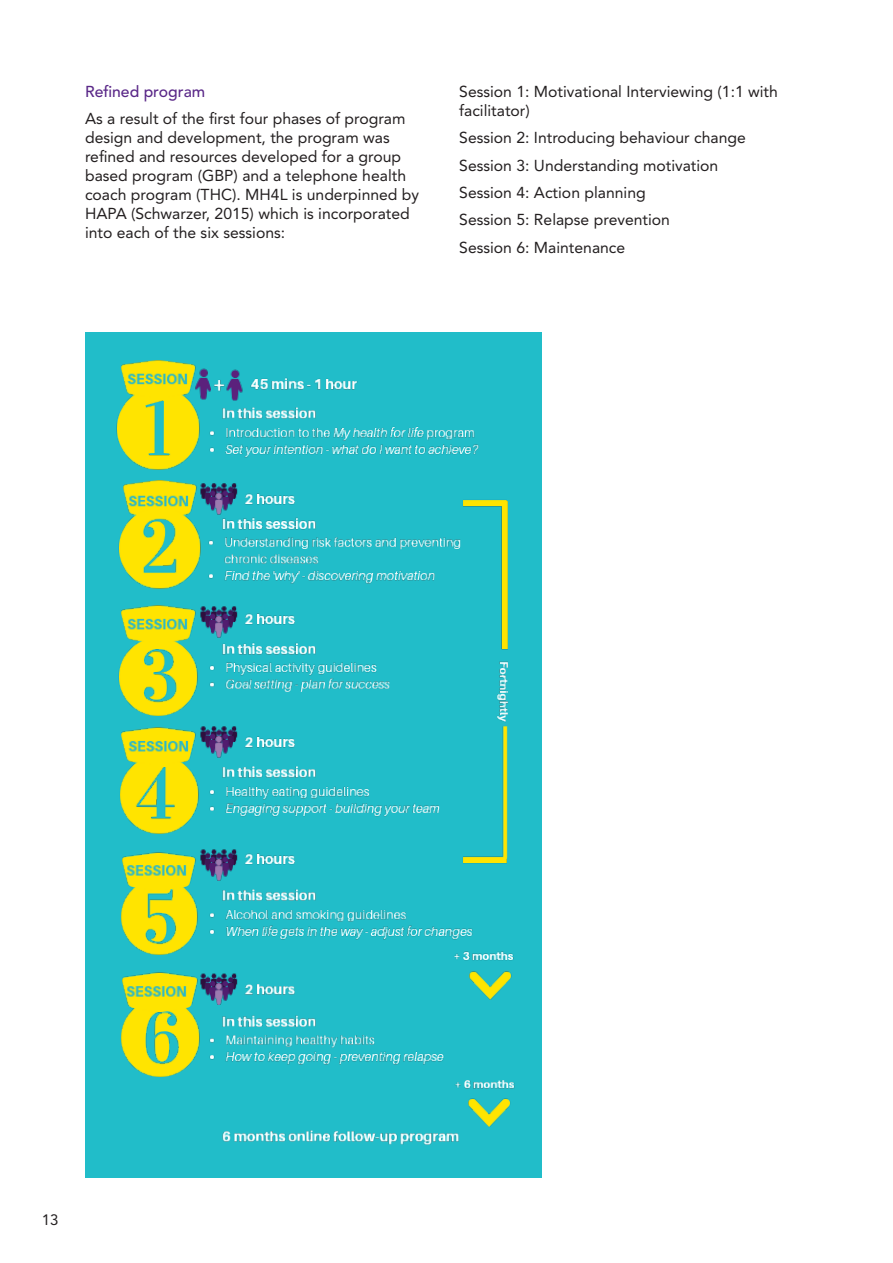
<style>
.page{position:relative;width:893px;height:1263px;background:#fff}
.page>*{position:absolute;margin:0;border:0;box-sizing:border-box;transform-origin:0 0}
.t1{font:15.75px/18.9px "Avenir LT Std";color:#231f20}
.t2{font:500 15.75px "Avenir LT Std";color:#5a2888}
.t3{font:15px "Avenir LT Std";color:#231f20}
</style>
<div class="page">
<div style="left:85px;top:332px;width:456px;height:846px;background:#21bdc9"></div>
<img style="left:116px;top:360px;width:399px;height:785px">
<p class="t2" style="left:85px;top:82px;width:122px">Refined program</p>
<p class="t1" style="left:85px;top:110px;width:336px">As a result of the first four phases of program design and development, the program was refined and resources developed for a group based program (GBP) and a telephone health coach program (THC). MH4L is underpinned by HAPA (Schwarzer, 2015) which is incorporated into each of the six sessions:</p>
<p class="t1" style="left:459px;top:82px;width:320px">Session 1: Motivational Interviewing (1:1 with facilitator)</p>
<p class="t1" style="left:459px;top:128px;width:288px">Session 2: Introducing behaviour change</p>
<p class="t1" style="left:459px;top:156px;width:261px">Session 3: Understanding motivation</p>
<p class="t1" style="left:459px;top:183px;width:188px">Session 4: Action planning</p>
<p class="t1" style="left:459px;top:211px;width:212px">Session 5: Relapse prevention</p>
<p class="t1" style="left:459px;top:238px;width:168px">Session 6: Maintenance</p>
<p class="t3" style="left:42px;top:1211px;width:18px">13</p>
</div>
